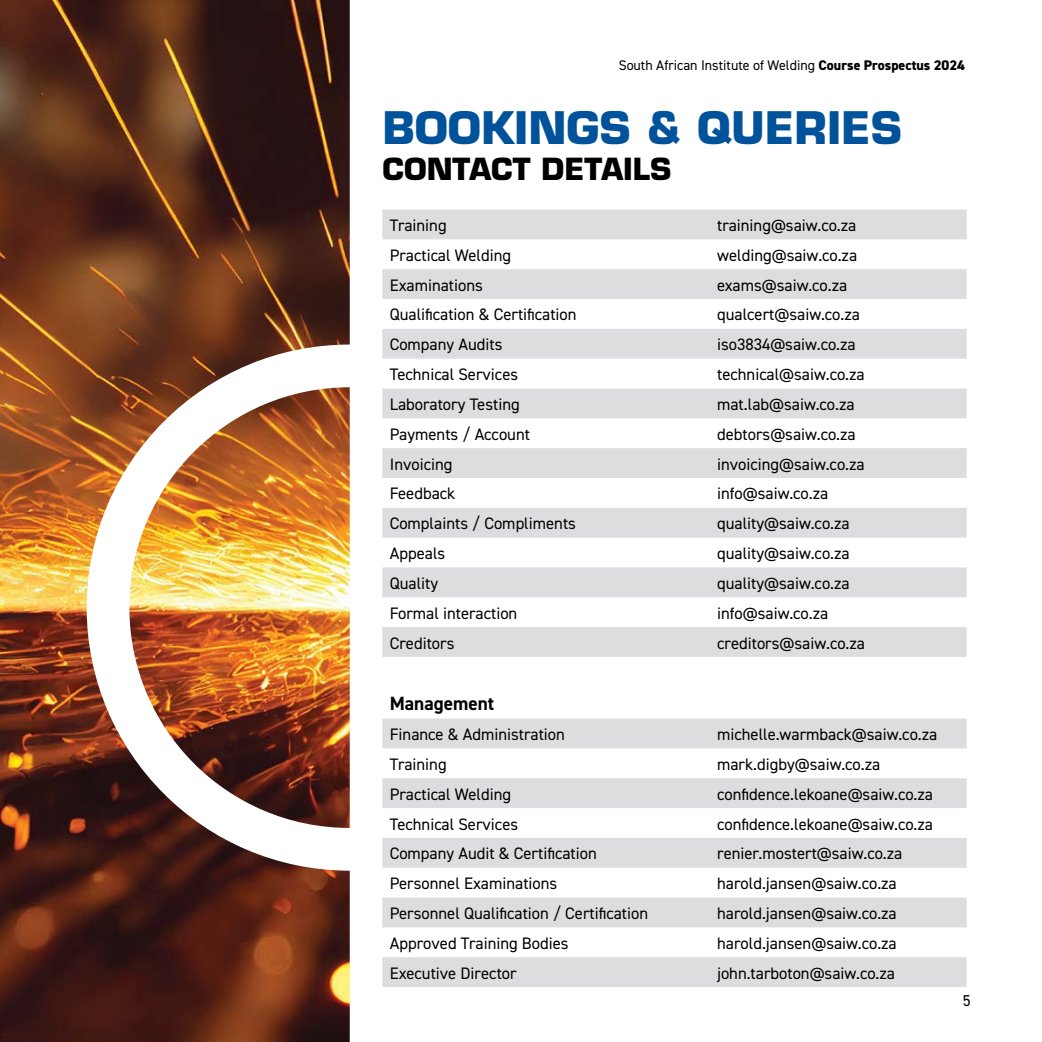
<style>
.page{position:relative;width:1042px;height:1042px;background:#fff}
.page>*{position:absolute;margin:0;border:0;box-sizing:border-box;transform-origin:0 0}
.t1{font:700 43.75px "Eurostile LT Std";color:#00529a}
.t2{font:700 29.75px "Eurostile LT Std";color:#000}
.t3{font:700 19.25px "DIN2014";color:#000}
.t4{font:16.62px "DIN2014";color:#000}
.t5{font:15.75px "DIN2014";color:#000}
.t6{font:14px "DIN2014";color:#000}
.s1{font-weight:800}
</style>
<div class="page">
<img style="left:0;top:0;width:350px;height:1042px">
<svg style="left:382px;top:210px;width:584px;height:777px"></svg>
<p class="t6" style="left:619px;top:56px;width:348px">South African Institute of Welding <span class="s1">Course Prospectus 2024</span></p>
<h1 class="t1" style="left:382px;top:101px;width:521px">BOOKINGS &amp; QUERIES</h1>
<h2 class="t2" style="left:382px;top:151px;width:291px">CONTACT DETAILS</h2>
<p class="t4" style="left:390px;top:215px;width:58px">Training</p>
<p class="t4" style="left:717px;top:215px;width:141px">training@saiw.co.za</p>
<p class="t4" style="left:390px;top:245px;width:123px">Practical Welding</p>
<p class="t4" style="left:717px;top:245px;width:142px">welding@saiw.co.za</p>
<p class="t4" style="left:390px;top:274px;width:95px">Examinations</p>
<p class="t4" style="left:717px;top:274px;width:132px">exams@saiw.co.za</p>
<p class="t4" style="left:390px;top:304px;width:188px">Qualification &amp; Certification</p>
<p class="t4" style="left:717px;top:304px;width:144px">qualcert@saiw.co.za</p>
<p class="t4" style="left:390px;top:334px;width:114px">Company Audits</p>
<p class="t4" style="left:717px;top:334px;width:140px">iso3834@saiw.co.za</p>
<p class="t4" style="left:390px;top:364px;width:130px">Technical Services</p>
<p class="t4" style="left:717px;top:364px;width:149px">technical@saiw.co.za</p>
<p class="t4" style="left:390px;top:394px;width:131px">Laboratory Testing</p>
<p class="t4" style="left:717px;top:394px;width:139px">mat.lab@saiw.co.za</p>
<p class="t4" style="left:390px;top:424px;width:142px">Payments / Account</p>
<p class="t4" style="left:717px;top:424px;width:140px">debtors@saiw.co.za</p>
<p class="t4" style="left:390px;top:453px;width:64px">Invoicing</p>
<p class="t4" style="left:717px;top:453px;width:149px">invoicing@saiw.co.za</p>
<p class="t4" style="left:390px;top:483px;width:67px">Feedback</p>
<p class="t4" style="left:717px;top:483px;width:113px">info@saiw.co.za</p>
<p class="t4" style="left:390px;top:513px;width:188px">Complaints / Compliments</p>
<p class="t4" style="left:717px;top:513px;width:134px">quality@saiw.co.za</p>
<p class="t4" style="left:390px;top:543px;width:57px">Appeals</p>
<p class="t4" style="left:717px;top:543px;width:134px">quality@saiw.co.za</p>
<p class="t4" style="left:390px;top:573px;width:50px">Quality</p>
<p class="t4" style="left:717px;top:573px;width:134px">quality@saiw.co.za</p>
<p class="t4" style="left:390px;top:602px;width:129px">Formal interaction</p>
<p class="t4" style="left:717px;top:602px;width:113px">info@saiw.co.za</p>
<p class="t4" style="left:390px;top:632px;width:66px">Creditors</p>
<p class="t4" style="left:717px;top:632px;width:149px">creditors@saiw.co.za</p>
<p class="t3" style="left:390px;top:691px;width:106px">Management</p>
<p class="t4" style="left:390px;top:724px;width:177px">Finance &amp; Administration</p>
<p class="t4" style="left:717px;top:724px;width:222px">michelle.warmback@saiw.co.za</p>
<p class="t4" style="left:390px;top:754px;width:58px">Training</p>
<p class="t4" style="left:717px;top:754px;width:165px">mark.digby@saiw.co.za</p>
<p class="t4" style="left:390px;top:783px;width:123px">Practical Welding</p>
<p class="t4" style="left:717px;top:783px;width:217px">confidence.lekoane@saiw.co.za</p>
<p class="t4" style="left:390px;top:813px;width:130px">Technical Services</p>
<p class="t4" style="left:717px;top:813px;width:217px">confidence.lekoane@saiw.co.za</p>
<p class="t4" style="left:390px;top:843px;width:208px">Company Audit &amp; Certification</p>
<p class="t4" style="left:717px;top:843px;width:187px">renier.mostert@saiw.co.za</p>
<p class="t4" style="left:390px;top:873px;width:169px">Personnel Examinations</p>
<p class="t4" style="left:717px;top:873px;width:181px">harold.jansen@saiw.co.za</p>
<p class="t4" style="left:390px;top:903px;width:260px">Personnel Qualification / Certification</p>
<p class="t4" style="left:717px;top:903px;width:181px">harold.jansen@saiw.co.za</p>
<p class="t4" style="left:390px;top:932px;width:180px">Approved Training Bodies</p>
<p class="t4" style="left:717px;top:932px;width:181px">harold.jansen@saiw.co.za</p>
<p class="t4" style="left:390px;top:962px;width:128px">Executive Director</p>
<p class="t4" style="left:717px;top:962px;width:179px">john.tarboton@saiw.co.za</p>
<p class="t5" style="left:963px;top:991px;width:9px">5</p>
</div>
